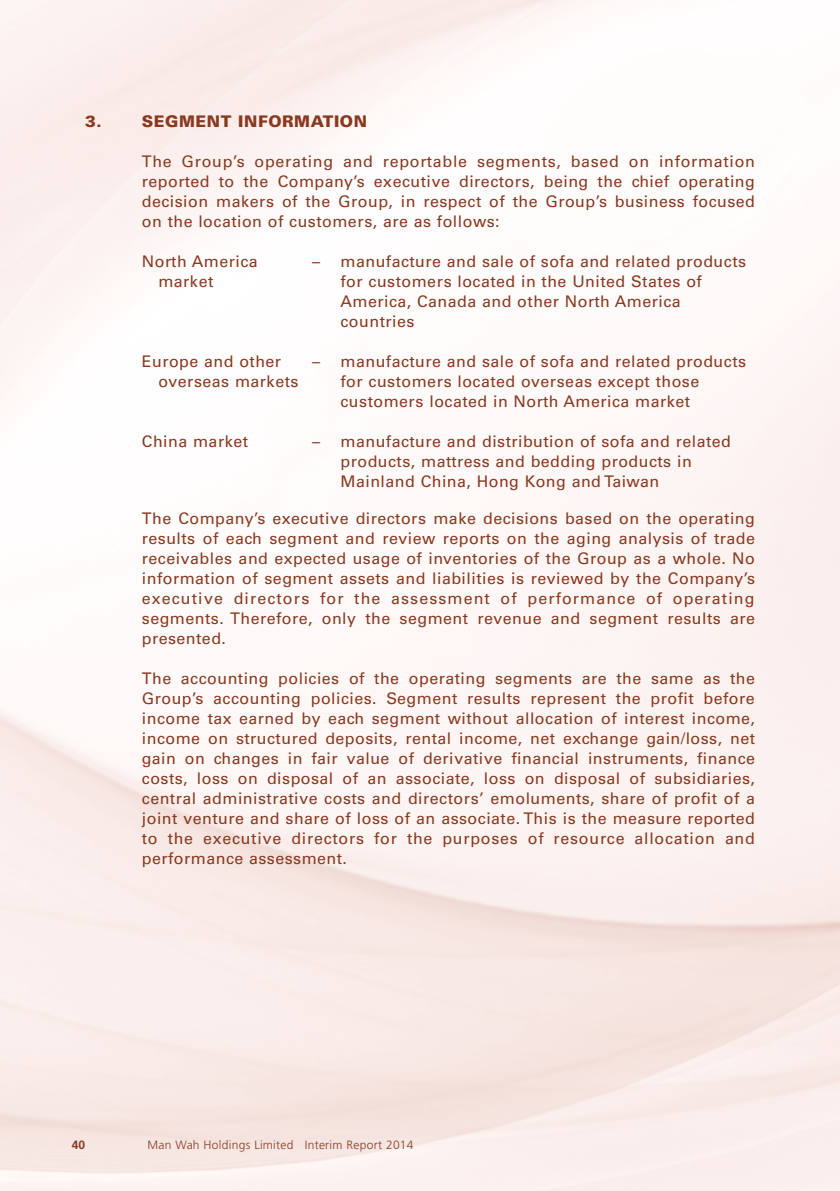
<style>
.page{position:relative;width:840px;height:1191px;background:#fff}
.page>*{position:absolute;margin:0;border:0;box-sizing:border-box;transform-origin:0 0}
.t1{font:16px/20px "Univers LT Std";letter-spacing:.03em;color:#89391f}
.t2{font:900 16px "Univers LT Std";letter-spacing:.035em;color:#89391f}
.t3{font:300 12px "Frutiger LT Std";letter-spacing:.025em;color:#89391f}
.t4{font:700 12px "Frutiger LT Std";color:#89391f}
</style>
<div class="page">
<p class="t2" style="left:85px;top:111px;width:18px">3.</p>
<p class="t2" style="left:142px;top:111px;width:227px">SEGMENT INFORMATION</p>
<p class="t1" style="left:142px;top:151px;width:614px;text-align:justify">The Group’s operating and reportable segments, based on information reported to the Company’s executive directors, being the chief operating decision makers of the Group, in respect of the Group’s business focused on the location of customers, are as follows:</p>
<p class="t1" style="left:158px;top:251px;width:101px;text-indent:-16px">North America market</p>
<p class="t1" style="left:340px;top:251px;width:407px;text-indent:-28px">– manufacture and sale of sofa and related products for customers located in the United States of America, Canada and other North America countries</p>
<p class="t1" style="left:158px;top:351px;width:142px;text-indent:-16px">Europe and other overseas markets</p>
<p class="t1" style="left:340px;top:351px;width:407px;text-indent:-28px">– manufacture and sale of sofa and related products for customers located overseas except those customers located in North America market</p>
<p class="t1" style="left:142px;top:431px;width:108px">China market</p>
<p class="t1" style="left:340px;top:431px;width:391px;text-indent:-28px">– manufacture and distribution of sofa and related products, mattress and bedding products in<br>Mainland China, Hong Kong and Taiwan</p>
<p class="t1" style="left:142px;top:508px;width:614px;text-align:justify">The Company’s executive directors make decisions based on the operating results of each segment and review reports on the aging analysis of trade receivables and expected usage of inventories of the Group as a whole. No information of segment assets and liabilities is reviewed by the Company’s executive directors for the assessment of performance of operating segments. Therefore, only the segment revenue and segment results are presented.</p>
<p class="t1" style="left:142px;top:668px;width:614px;text-align:justify">The accounting policies of the operating segments are the same as the Group’s accounting policies. Segment results represent the profit before income tax earned by each segment without allocation of interest income, income on structured deposits, rental income, net exchange gain/loss, net gain on changes in fair value of derivative financial instruments, finance costs, loss on disposal of an associate, loss on disposal of subsidiaries, central administrative costs and directors’ emoluments, share of profit of a joint venture and share of loss of an associate. This is the measure reported to the executive directors for the purposes of resource allocation and performance assessment.</p>
<p class="t4" style="left:72px;top:1137px;width:15px">40</p>
<p class="t3" style="left:147px;top:1137px;width:267px">Man Wah Holdings Limited Interim Report 2014</p>
</div>
